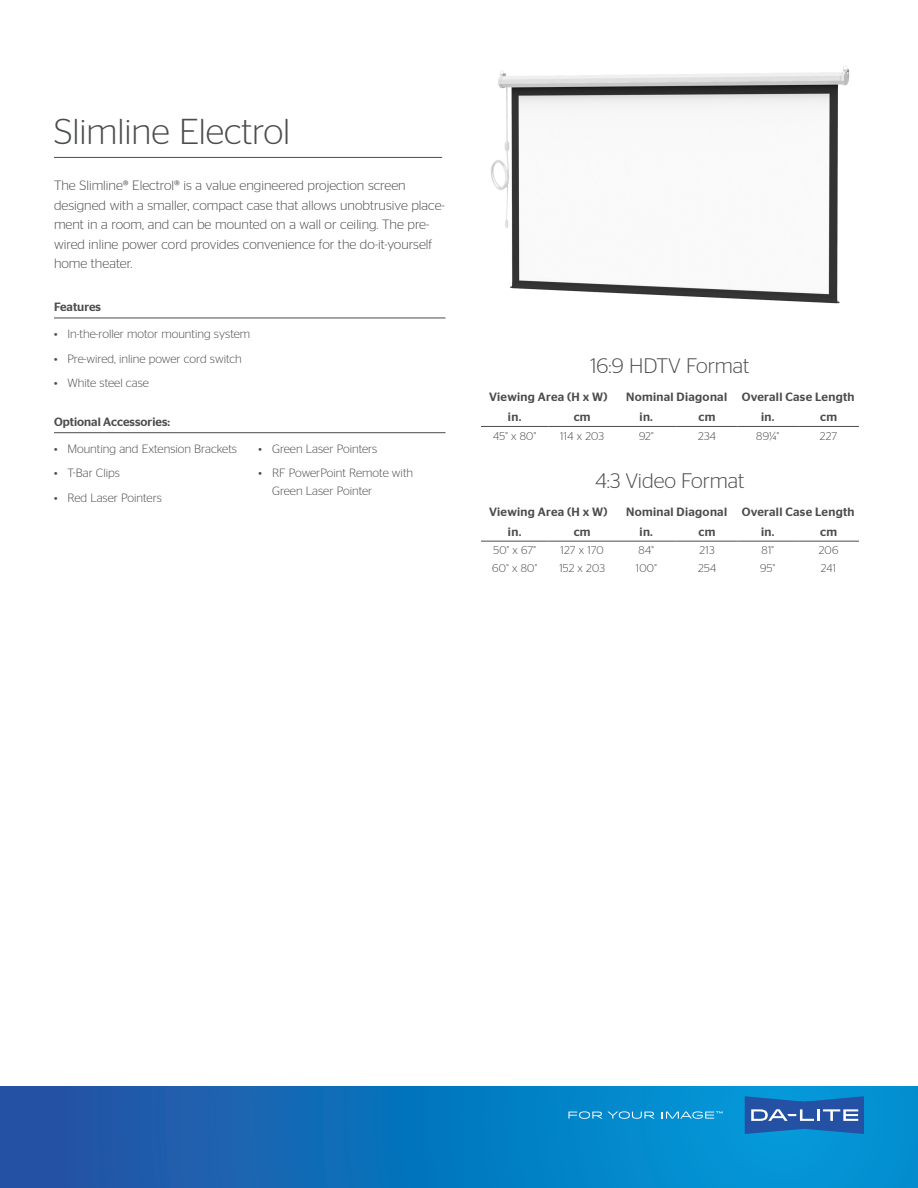
<style>
.page{position:relative;width:918px;height:1188px;background:#fff}
.page>*{position:absolute;margin:0;border:0;box-sizing:border-box;transform-origin:0 0}
.t1{font:300 36px "Stag Sans";color:#4b4c4d}
.Section_Sub_Head{font:300 21px "Stag Sans";color:#4b4c4d}
.t2{font:300 13.5px/19.5px "Stag Sans";color:#4b4c4d}
.t3{font:300 12px/18px "Stag Sans";color:#4b4c4d}
.Table_Header{font:500 12px "Stag Sans";letter-spacing:.025em;color:#4b4c4d}
.Table_Header-2{font:500 12px "Stag Sans";color:#4b4c4d}
.Chart_Type{font:300 11.25px "Stag Sans";letter-spacing:.025em;color:#4b4c4d}
</style>
<div class="page">
<svg style="left:0;top:1086px;width:918px;height:102px;background:#0d75bd"></svg>
<hr style="left:54px;top:318px;width:392px;height:1px;background:#4b4c4d">
<hr style="left:54px;top:432px;width:392px;height:1px;background:#4b4c4d">
<hr style="left:481px;top:541px;width:67px;height:1px;background:#4b4c4d">
<hr style="left:548px;top:541px;width:68px;height:1px;background:#4b4c4d">
<hr style="left:616px;top:541px;width:61px;height:1px;background:#4b4c4d">
<hr style="left:677px;top:541px;width:60px;height:1px;background:#4b4c4d">
<hr style="left:737px;top:541px;width:61px;height:1px;background:#4b4c4d">
<hr style="left:798px;top:541px;width:61px;height:1px;background:#4b4c4d">
<hr style="left:54px;top:157px;width:388px;height:1px;background:#4b4c4d">
<svg style="left:745px;top:1096px;width:119px;height:38px;background:#356cb3"></svg>
<svg style="left:568px;top:1111px;width:87px;height:8px"></svg>
<svg style="left:662px;top:1111px;width:61px;height:8px"></svg>
<img style="left:490px;top:66px;width:359px;height:238px">
<hr style="left:481px;top:426px;width:67px;height:1px;background:#4b4c4d">
<hr style="left:548px;top:426px;width:68px;height:1px;background:#4b4c4d">
<hr style="left:616px;top:426px;width:61px;height:1px;background:#4b4c4d">
<hr style="left:677px;top:426px;width:60px;height:1px;background:#4b4c4d">
<hr style="left:737px;top:426px;width:61px;height:1px;background:#4b4c4d">
<hr style="left:798px;top:426px;width:61px;height:1px;background:#4b4c4d">
<p class="t1" style="left:54px;top:111px;width:238px">Slimline Electrol</p>
<p class="t2" style="left:54px;top:175px;width:392px">The Slimline® Electrol® is a value engineered projection screen designed with a smaller, compact case that allows unobtrusive place&shy;ment in a room, and can be mounted on a wall or ceiling. The pre&shy;wired inline power cord provides convenience for the do-it-yourself home theater.</p>
<p class="Table_Header-2" style="left:54px;top:300px;width:49px">Features</p>
<p class="t3" style="left:54px;top:324px;width:198px">• In-the-roller motor mounting system</p>
<p class="t3" style="left:54px;top:349px;width:189px">• Pre-wired, inline power cord switch</p>
<p class="t3" style="left:54px;top:374px;width:96px">• White steel case</p>
<p class="Table_Header-2" style="left:54px;top:414px;width:118px">Optional Accessories:</p>
<p class="t3" style="left:54px;top:439px;width:185px">• Mounting and Extension Brackets</p>
<p class="t3" style="left:54px;top:464px;width:67px">• T-Bar Clips</p>
<p class="t3" style="left:54px;top:489px;width:109px">• Red Laser Pointers</p>
<p class="Section_Sub_Head" style="left:590px;top:354px;width:160px">16:9 HDTV Format</p>
<p class="Table_Header" style="left:489px;top:390px;width:120px">Viewing Area (H x W)</p>
<p class="Table_Header" style="left:626px;top:390px;width:102px">Nominal Diagonal</p>
<p class="Table_Header" style="left:742px;top:390px;width:114px">Overall Case Length</p>
<p class="Table_Header" style="left:508px;top:410px;width:15px">in.</p>
<p class="Table_Header" style="left:574px;top:410px;width:18px">cm</p>
<p class="Table_Header" style="left:640px;top:410px;width:15px">in.</p>
<p class="Table_Header" style="left:699px;top:410px;width:18px">cm</p>
<p class="Table_Header" style="left:761px;top:410px;width:15px">in.</p>
<p class="Table_Header" style="left:820px;top:410px;width:18px">cm</p>
<p class="Chart_Type" style="left:493px;top:430px;width:45px">45" x 80"</p>
<p class="Chart_Type" style="left:560px;top:430px;width:45px">114 x 203</p>
<p class="Chart_Type" style="left:639px;top:430px;width:16px">92"</p>
<p class="Chart_Type" style="left:698px;top:430px;width:19px">234</p>
<p class="Chart_Type" style="left:756px;top:430px;width:25px">89¼"</p>
<p class="Chart_Type" style="left:820px;top:430px;width:19px">227</p>
<p class="t3" style="left:259px;top:439px;width:120px">• Green Laser Pointers</p>
<p class="t3" style="left:272px;top:464px;width:143px;text-indent:-13px">• RF PowerPoint Remote with<br>Green Laser Pointer</p>
<p class="Section_Sub_Head" style="left:595px;top:469px;width:150px">4:3 Video Format</p>
<p class="Table_Header" style="left:489px;top:504px;width:120px">Viewing Area (H x W)</p>
<p class="Table_Header" style="left:626px;top:504px;width:102px">Nominal Diagonal</p>
<p class="Table_Header" style="left:742px;top:504px;width:114px">Overall Case Length</p>
<p class="Table_Header" style="left:508px;top:525px;width:15px">in.</p>
<p class="Table_Header" style="left:574px;top:525px;width:18px">cm</p>
<p class="Table_Header" style="left:640px;top:525px;width:15px">in.</p>
<p class="Table_Header" style="left:699px;top:525px;width:18px">cm</p>
<p class="Table_Header" style="left:761px;top:525px;width:15px">in.</p>
<p class="Table_Header" style="left:820px;top:525px;width:18px">cm</p>
<p class="Chart_Type" style="left:494px;top:544px;width:44px">50" x 67"</p>
<p class="Chart_Type" style="left:561px;top:544px;width:45px">127 x 170</p>
<p class="Chart_Type" style="left:639px;top:544px;width:17px">84"</p>
<p class="Chart_Type" style="left:700px;top:544px;width:17px">213</p>
<p class="Chart_Type" style="left:762px;top:544px;width:14px">81"</p>
<p class="Chart_Type" style="left:819px;top:544px;width:21px">206</p>
<p class="Chart_Type" style="left:492px;top:562px;width:46px">60" x 80"</p>
<p class="Chart_Type" style="left:559px;top:562px;width:47px">152 x 203</p>
<p class="Chart_Type" style="left:636px;top:562px;width:22px">100"</p>
<p class="Chart_Type" style="left:698px;top:562px;width:20px">254</p>
<p class="Chart_Type" style="left:760px;top:562px;width:17px">95"</p>
<p class="Chart_Type" style="left:821px;top:562px;width:17px">241</p>
</div>
